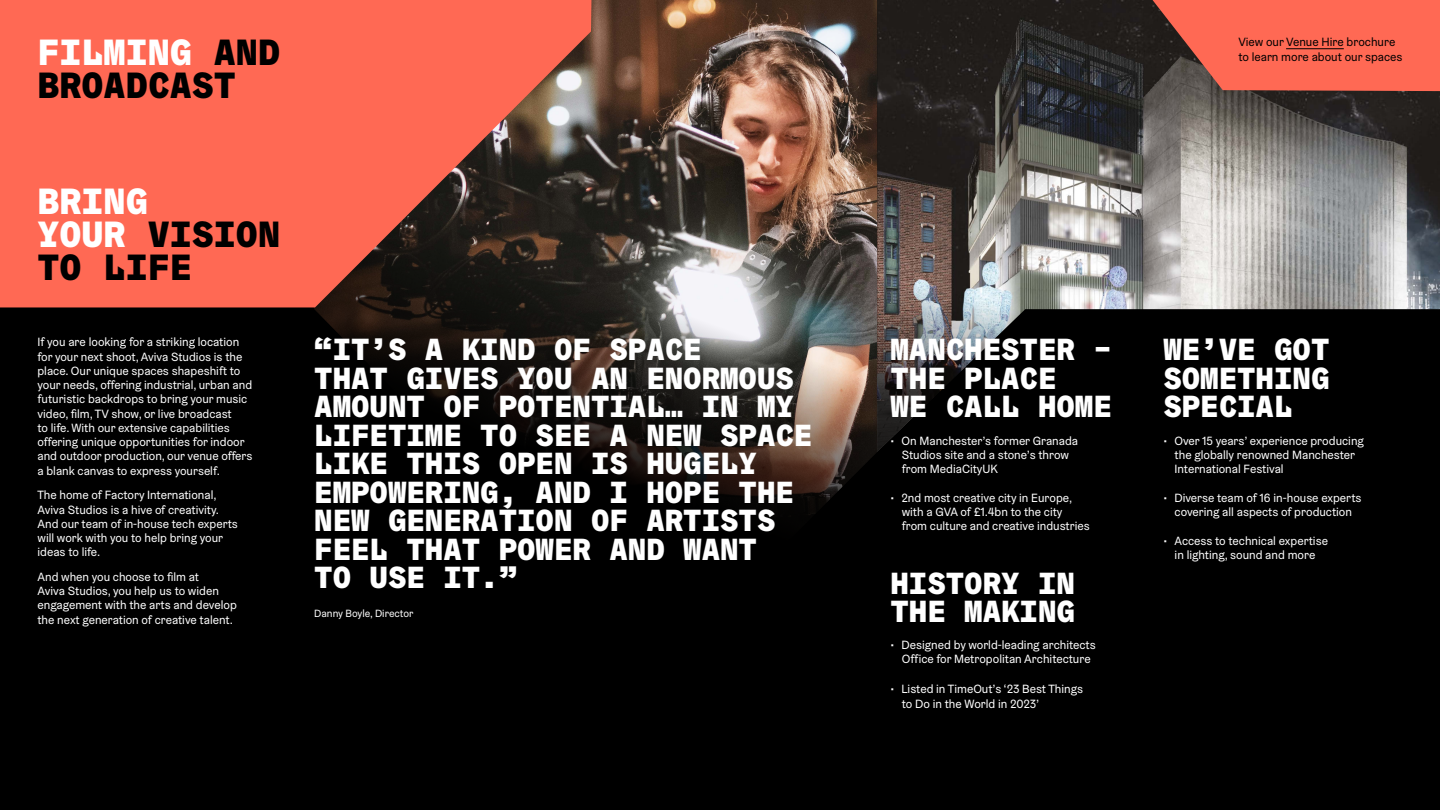
<style>
.page{position:relative;width:1440px;height:810px;background:#000}
.page>*{position:absolute;margin:0;border:0;box-sizing:border-box;transform-origin:0 0}
.t1{font:900 36.75px/33px "Graebenbach Mono";color:#000}
.t2{font:900 30.75px/28.5px "Graebenbach Mono";color:#fff}
.t3{font:12px/14.2px "Graebenbach";color:#fff}
.t4{font:12px/14.2px "Graebenbach";color:#000}
.t5{font:10.5px "Graebenbach";color:#fff}
.s1{color:#fff}
</style>
<div class="page">
<svg style="left:877px;top:0;width:563px;height:452px"></svg>
<img style="left:314px;top:0;width:563px;height:515px">
<svg style="left:1153px;top:0;width:287px;height:91px;background:#e6624f"></svg>
<svg style="left:0;top:0;width:591px;height:307px;background:#d55d4b"></svg>
<hr style="left:1286px;top:48px;width:58px;height:1px;background:#000">
<h1 class="t1" style="left:38px;top:35px;width:244px"><span class="s1">FILMING</span> AND<br>BROADCAST</h1>
<h1 class="t1" style="left:38px;top:184px;width:244px"><span class="s1">BRING<br>YOUR</span> VISION<br>TO LIFE</h1>
<p class="t3" style="left:38px;top:335px;width:217px">If you are looking for a striking location for your next shoot, Aviva Studios is the place. Our unique spaces shapeshift to your needs, offering industrial, urban and futuristic backdrops to bring your music video, film, TV show, or live broadcast<br>to life. With our extensive capabilities offering unique opportunities for indoor and outdoor production, our venue offers a blank canvas to express yourself.</p>
<p class="t3" style="left:38px;top:488px;width:202px">The home of Factory International,<br>Aviva Studios is a hive of creativity.<br>And our team of in-house tech experts will work with you to help bring your ideas to life.</p>
<p class="t3" style="left:38px;top:570px;width:201px">And when you choose to film at<br>Aviva Studios, you help us to widen engagement with the arts and develop the next generation of creative talent.</p>
<h2 class="t2" style="left:314px;top:335px;width:500px">“IT’S A KIND OF SPACE<br>THAT GIVES YOU AN ENORMOUS<br>AMOUNT OF POTENTIAL… IN MY<br>LIFETIME TO SEE A NEW SPACE<br>LIKE THIS OPEN IS HUGELY<br>EMPOWERING, AND I HOPE THE<br>NEW GENERATION OF ARTISTS<br>FEEL THAT POWER AND WANT<br>TO USE IT.”</h2>
<p class="t5" style="left:314px;top:606px;width:101px">Danny Boyle, Director</p>
<p class="t4" style="left:1238px;top:35px;width:166px">View our Venue Hire brochure to learn more about our spaces</p>
<h2 class="t2" style="left:890px;top:335px;width:223px">MANCHESTER –<br>THE PLACE<br>WE CALL HOME</h2>
<p class="t3" style="left:902px;top:433px;width:178px;text-indent:-11px">• On Manchester’s former Granada<br>Studios site and a stone’s throw from MediaCityUK</p>
<p class="t3" style="left:902px;top:490px;width:189px;text-indent:-11px">• 2nd most creative city in Europe, with a GVA of £1.4bn to the city from culture and creative industries</p>
<h2 class="t2" style="left:890px;top:568px;width:186px">HISTORY IN<br>THE MAKING</h2>
<p class="t3" style="left:890px;top:638px;width:207px;text-align:center">• Designed by world-leading architects<br>Office for Metropolitan Architecture</p>
<p class="t3" style="left:902px;top:682px;width:183px;text-indent:-11px">• Listed in TimeOut’s ‘23 Best Things to Do in the World in 2023’</p>
<h2 class="t2" style="left:1163px;top:335px;width:168px;text-align:justify">WE’VE GOT SOMETHING SPECIAL</h2>
<p class="t3" style="left:1175px;top:433px;width:191px;text-indent:-11px">• Over 15 years’ experience producing the globally renowned Manchester<br>International Festival</p>
<p class="t3" style="left:1163px;top:490px;width:200px;text-align:center">• Diverse team of 16 in-house experts covering all aspects of production</p>
<p class="t3" style="left:1163px;top:533px;width:166px;text-align:center">• Access to technical expertise in lighting, sound and more</p>
</div>
